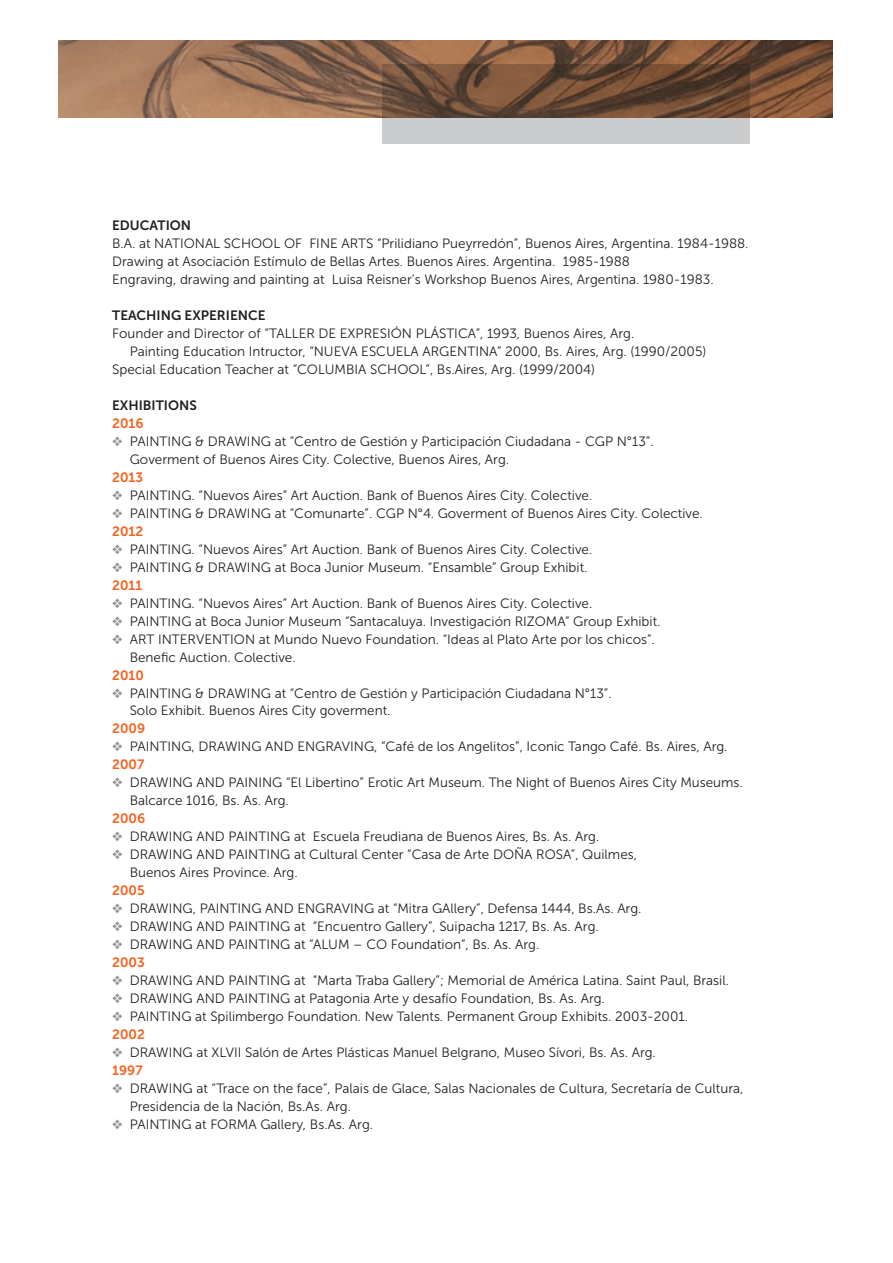
<style>
.page{position:relative;width:893px;height:1263px;background:#fff}
.page>*{position:absolute;margin:0;border:0;box-sizing:border-box;transform-origin:0 0}
.t1{font:13.5px/18px "Museo Sans 300";color:#231f20}
.t2{font:13.5px "Museo Sans 700";color:#f36421}
.t3{font:13.5px "Museo Sans 700";color:#231f20}
.s1{color:#939598}
</style>
<div class="page">
<img style="left:58px;top:41px;width:774px;height:76px">
<svg style="left:383px;top:64px;width:367px;height:80px;background:#877366"></svg>
<p class="t3" style="left:112px;top:217px;width:80px">EDUCATION</p>
<p class="t1" style="left:112px;top:234px;width:638px">B.A. at NATIONAL SCHOOL OF FINE ARTS “Prilidiano Pueyrredón”, Buenos Aires, Argentina. 1984-1988.<br>Drawing at Asociación Estímulo de Bellas Artes. Buenos Aires. Argentina. 1985-1988<br>Engraving, drawing and painting at Luisa Reisner’s Workshop Buenos Aires, Argentina. 1980-1983.</p>
<p class="t3" style="left:112px;top:307px;width:155px">TEACHING EXPERIENCE</p>
<p class="t1" style="left:112px;top:324px;width:524px">Founder and Director of “TALLER DE EXPRESIÓN PLÁSTICA”, 1993, Buenos Aires, Arg.</p>
<p class="t1" style="left:130px;top:342px;width:578px">Painting Education Intructor, “NUEVA ESCUELA ARGENTINA” 2000, Bs. Aires, Arg. (1990/2005)</p>
<p class="t1" style="left:112px;top:360px;width:484px">Special Education Teacher at “COLUMBIA SCHOOL”, Bs.Aires, Arg. (1999/2004)</p>
<p class="t3" style="left:112px;top:397px;width:86px">EXHIBITIONS</p>
<p class="t2" style="left:112px;top:415px;width:33px">2016</p>
<p class="t1" style="left:130px;top:432px;width:525px;text-indent:-18px"><span class="s1">❖</span> PAINTING &amp; DRAWING at “Centro de Gestión y Participación Ciudadana - CGP N°13”.<br>Goverment of Buenos Aires City. Colective, Buenos Aires, Arg.</p>
<p class="t2" style="left:112px;top:469px;width:32px">2013</p>
<p class="t1" style="left:112px;top:486px;width:482px"><span class="s1">❖</span> PAINTING. “Nuevos Aires” Art Auction. Bank of Buenos Aires City. Colective.</p>
<p class="t1" style="left:112px;top:504px;width:592px"><span class="s1">❖</span> PAINTING &amp; DRAWING at “Comunarte”. CGP N°4. Goverment of Buenos Aires City. Colective.</p>
<p class="t2" style="left:112px;top:523px;width:33px">2012</p>
<p class="t1" style="left:112px;top:540px;width:482px"><span class="s1">❖</span> PAINTING. “Nuevos Aires” Art Auction. Bank of Buenos Aires City. Colective.</p>
<p class="t1" style="left:112px;top:558px;width:477px"><span class="s1">❖</span> PAINTING &amp; DRAWING at Boca Junior Museum. “Ensamble” Group Exhibit.</p>
<p class="t2" style="left:112px;top:577px;width:32px">2011</p>
<p class="t1" style="left:112px;top:594px;width:482px"><span class="s1">❖</span> PAINTING. “Nuevos Aires” Art Auction. Bank of Buenos Aires City. Colective.</p>
<p class="t1" style="left:112px;top:612px;width:550px"><span class="s1">❖</span> PAINTING at Boca Junior Museum “Santacaluya. Investigación RIZOMA” Group Exhibit.</p>
<p class="t1" style="left:130px;top:630px;width:527px;text-indent:-18px"><span class="s1">❖</span> ART INTERVENTION at Mundo Nuevo Foundation. “Ideas al Plato Arte por los chicos”.<br>Benefic Auction. Colective.</p>
<p class="t2" style="left:112px;top:667px;width:33px">2010</p>
<p class="t1" style="left:130px;top:684px;width:484px;text-indent:-18px"><span class="s1">❖</span> PAINTING &amp; DRAWING at “Centro de Gestión y Participación Ciudadana N°13”.<br>Solo Exhibit. Buenos Aires City goverment.</p>
<p class="t2" style="left:112px;top:721px;width:34px">2009</p>
<p class="t1" style="left:112px;top:738px;width:617px"><span class="s1">❖</span> PAINTING, DRAWING AND ENGRAVING, “Café de los Angelitos”, Iconic Tango Café. Bs. Aires, Arg.</p>
<p class="t2" style="left:112px;top:757px;width:34px">2007</p>
<p class="t1" style="left:130px;top:774px;width:615px;text-indent:-18px"><span class="s1">❖</span> DRAWING AND PAINING “El Libertino” Erotic Art Museum. The Night of Buenos Aires City Museums.<br>Balcarce 1016, Bs. As. Arg.</p>
<p class="t2" style="left:112px;top:811px;width:34px">2006</p>
<p class="t1" style="left:112px;top:828px;width:489px"><span class="s1">❖</span> DRAWING AND PAINTING at Escuela Freudiana de Buenos Aires, Bs. As. Arg.</p>
<p class="t1" style="left:130px;top:846px;width:509px;text-indent:-18px"><span class="s1">❖</span> DRAWING AND PAINTING at Cultural Center “Casa de Arte DOÑA ROSA”, Quilmes,<br>Buenos Aires Province. Arg.</p>
<p class="t2" style="left:112px;top:883px;width:34px">2005</p>
<p class="t1" style="left:112px;top:900px;width:531px"><span class="s1">❖</span> DRAWING, PAINTING AND ENGRAVING at “Mitra GAllery”, Defensa 1444, Bs.As. Arg.</p>
<p class="t1" style="left:112px;top:918px;width:488px"><span class="s1">❖</span> DRAWING AND PAINTING at “Encuentro Gallery”, Suipacha 1217, Bs. As. Arg.</p>
<p class="t1" style="left:112px;top:936px;width:429px"><span class="s1">❖</span> DRAWING AND PAINTING at “ALUM – CO Foundation”, Bs. As. Arg.</p>
<p class="t2" style="left:112px;top:955px;width:34px">2003</p>
<p class="t1" style="left:112px;top:972px;width:618px"><span class="s1">❖</span> DRAWING AND PAINTING at “Marta Traba Gallery”; Memorial de América Latina. Saint Paul, Brasil.</p>
<p class="t1" style="left:112px;top:990px;width:494px"><span class="s1">❖</span> DRAWING AND PAINTING at Patagonia Arte y desafío Foundation, Bs. As. Arg.</p>
<p class="t1" style="left:112px;top:1008px;width:577px"><span class="s1">❖</span> PAINTING at Spilimbergo Foundation. New Talents. Permanent Group Exhibits. 2003-2001.</p>
<p class="t2" style="left:112px;top:1027px;width:34px">2002</p>
<p class="t1" style="left:112px;top:1044px;width:545px"><span class="s1">❖</span> DRAWING at XLVII Salón de Artes Plásticas Manuel Belgrano, Museo Sívori, Bs. As. Arg.</p>
<p class="t2" style="left:112px;top:1063px;width:32px">1997</p>
<p class="t1" style="left:130px;top:1080px;width:615px;text-indent:-18px"><span class="s1">❖</span> DRAWING at “Trace on the face”, Palais de Glace, Salas Nacionales de Cultura, Secretaría de Cultura,<br>Presidencia de la Nación, Bs.As. Arg.</p>
<p class="t1" style="left:112px;top:1116px;width:263px"><span class="s1">❖</span> PAINTING at FORMA Gallery, Bs.As. Arg.</p>
</div>
